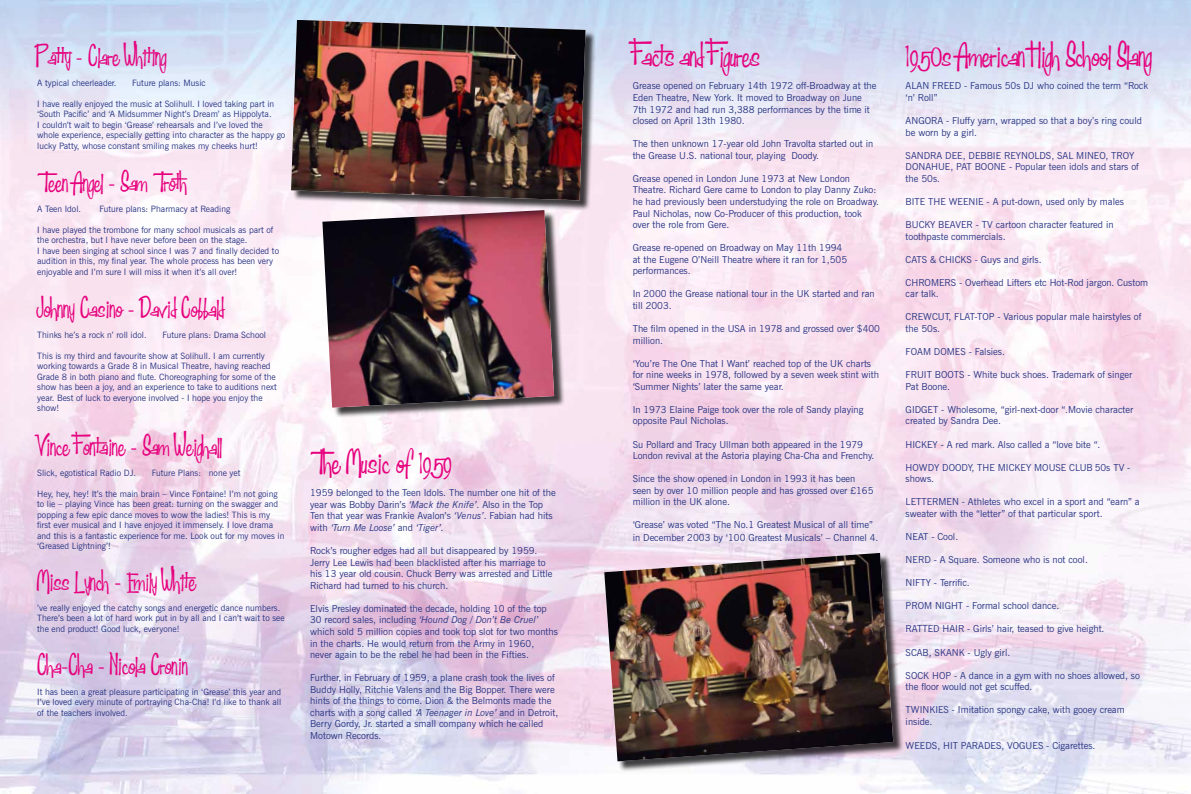
<style>
.page{position:relative;width:1191px;height:794px;background:#fff}
.page>*{position:absolute;margin:0;border:0;box-sizing:border-box;transform-origin:0 0}
.t1{font:31.5px "Fabulous 50 s Normal";color:#e6007d}
.t2{font:26.25px "Fabulous 50 s Normal";color:#e6007d}
.t3{font:9.62px/11.5px "News Gothic BT";color:#283583}
.t4{font:8.75px/10.5px "News Gothic BT";color:#283583}
.s1{font-style:italic}
</style>
<div class="page">
<img style="left:0;top:0;width:1191px;height:794px">
<div style="left:605px;top:554px;width:298px;height:217px;background:#000;opacity:.75"></div>
<img style="left:604px;top:553px;width:289px;height:208px">
<div style="left:292px;top:21px;width:304px;height:190px;background:#000;opacity:.75"></div>
<img style="left:291px;top:20px;width:294px;height:180px">
<div style="left:324px;top:211px;width:240px;height:207px;background:#000;opacity:.75"></div>
<img style="left:322px;top:210px;width:232px;height:198px">
<h2 class="t2" style="left:37px;top:40px;width:131px">Patty - Clare Whiting</h2>
<p class="t4" style="left:37px;top:77px;width:81px">A typical cheerleader.</p>
<p class="t4" style="left:132px;top:77px;width:75px">Future plans: Music</p>
<p class="t4" style="left:37px;top:98px;width:250px">I have really enjoyed the music at Solihull. I loved taking part in ‘South Pacific’ and ‘A Midsummer Night’s Dream’ as Hippolyta.<br>I couldn’t wait to begin ‘Grease’ rehearsals and I’ve loved the whole experience, especially getting into character as the happy go lucky Patty, whose constant smiling makes my cheeks hurt!</p>
<h2 class="t2" style="left:37px;top:166px;width:151px">Teen Angel - Sam Troth</h2>
<p class="t4" style="left:37px;top:203px;width:45px">A Teen Idol.</p>
<p class="t4" style="left:100px;top:203px;width:132px">Future plans: Pharmacy at Reading</p>
<p class="t4" style="left:37px;top:224px;width:243px">I have played the trombone for many school musicals as part of the orchestra, but I have never before been on the stage.<br>I have been singing at school since I was 7 and finally decided to audition in this, my final year. The whole process has been very enjoyable and I’m sure I will miss it when it’s all over!</p>
<h2 class="t2" style="left:37px;top:292px;width:188px">Johnny Casino - David Cobbald</h2>
<p class="t4" style="left:37px;top:329px;width:111px">Thinks he’s a rock n’ roll idol.</p>
<p class="t4" style="left:162px;top:329px;width:105px">Future plans: Drama School</p>
<p class="t4" style="left:37px;top:350px;width:241px">This is my third and favourite show at Solihull. I am currently working towards a Grade 8 in Musical Theatre, having reached Grade 8 in both piano and flute. Choreographing for some of the show has been a joy, and an experience to take to auditions next year. Best of luck to everyone involved - I hope you enjoy the show!</p>
<h2 class="t2" style="left:37px;top:430px;width:186px">Vince Fontaine - Sam Weighall</h2>
<p class="t4" style="left:37px;top:467px;width:100px">Slick, egotistical Radio DJ.</p>
<p class="t4" style="left:152px;top:467px;width:90px">Future Plans: none yet</p>
<p class="t4" style="left:37px;top:488px;width:249px">Hey, hey, hey! It’s the main brain – Vince Fontaine! I’m not going to lie – playing Vince has been great: turning on the swagger and popping a few epic dance moves to wow the ladies! This is my first ever musical and I have enjoyed it immensely. I love drama and this is a fantastic experience for me. Look out for my moves in ‘Greased Lightning’!</p>
<h2 class="t2" style="left:37px;top:565px;width:160px">Miss Lynch - Emily White</h2>
<p class="t4" style="left:37px;top:602px;width:249px">’ve really enjoyed the catchy songs and energetic dance numbers.<br>There’s been a lot of hard work put in by all and I can’t wait to see the end product! Good luck, everyone!</p>
<h2 class="t2" style="left:37px;top:649px;width:152px">Cha-Cha - Nicola Cronin</h2>
<p class="t4" style="left:37px;top:686px;width:245px;text-align:justify">It has been a great pleasure participating in ‘Grease’ this year and I’ve loved every minute of portraying Cha-Cha! I’d like to thank all of the teachers involved.</p>
<h1 class="t1" style="left:310px;top:444px;width:143px">The Music of 1959</h1>
<p class="t3" style="left:310px;top:487px;width:247px">1959 belonged to the Teen Idols. The number one hit of the year was Bobby Darin’s <span class="s1">‘Mack the Knife’</span>. Also in the Top Ten that year was Frankie Avalon’s <span class="s1">‘Venus’</span>. Fabian had hits with <span class="s1">‘Turn Me Loose’</span> and <span class="s1">‘Tiger’.</span></p>
<p class="t3" style="left:310px;top:545px;width:244px">Rock’s rougher edges had all but disappeared by 1959.<br>Jerry Lee Lewis had been blacklisted after his marriage to his 13 year old cousin. Chuck Berry was arrested and Little Richard had turned to his church.</p>
<p class="t3" style="left:310px;top:602px;width:249px">Elvis Presley dominated the decade, holding 10 of the top 30 record sales, including <span class="s1">‘Hound Dog / Don’t Be Cruel’ </span>which sold 5 million copies and took top slot for two months in the charts. He would return from the Army in 1960, never again to be the rebel he had been in the Fifties.</p>
<p class="t3" style="left:310px;top:672px;width:250px">Further, in February of 1959, a plane crash took the lives of Buddy Holly, Ritchie Valens and the Big Bopper. There were hints of the things to come. Dion &amp; the Belmonts made the charts with a song called <span class="s1">‘A Teenager in Love’</span> and in Detroit, Berry Gordy, Jr. started a small company which he called Motown Records.</p>
<h1 class="t1" style="left:632px;top:37px;width:129px">Facts and Figures</h1>
<p class="t3" style="left:632px;top:80px;width:245px">Grease opened on February 14th 1972 off-Broadway at the Eden Theatre, New York. It moved to Broadway on June 7th 1972 and had run 3,388 performances by the time it closed on April 13th 1980.</p>
<p class="t3" style="left:632px;top:138px;width:242px">The then unknown 17-year old John Travolta started out in the Grease U.S. national tour, playing Doody.</p>
<p class="t3" style="left:632px;top:173px;width:248px">Grease opened in London June 1973 at New London Theatre. Richard Gere came to London to play Danny Zuko: he had previously been understudying the role on Broadway.<br>Paul Nicholas, now Co-Producer of this production, took over the role from Gere.</p>
<p class="t3" style="left:632px;top:242px;width:216px">Grease re-opened on Broadway on May 11th 1994 at the Eugene O’Neill Theatre where it ran for 1,505 performances.</p>
<p class="t3" style="left:632px;top:288px;width:243px">In 2000 the Grease national tour in the UK started and ran till 2003.</p>
<p class="t3" style="left:632px;top:323px;width:249px">The film opened in the USA in 1978 and grossed over $400 million.</p>
<p class="t3" style="left:632px;top:357px;width:248px">‘You’re The One That I Want’ reached top of the UK charts for nine weeks in 1978, followed by a seven week stint with ‘Summer Nights’ later the same year.</p>
<p class="t3" style="left:632px;top:404px;width:232px">In 1973 Elaine Paige took over the role of Sandy playing opposite Paul Nicholas.</p>
<p class="t3" style="left:632px;top:438px;width:243px">Su Pollard and Tracy Ullman both appeared in the 1979<br>London revival at the Astoria playing Cha-Cha and Frenchy.</p>
<p class="t3" style="left:632px;top:473px;width:242px">Since the show opened in London in 1993 it has been seen by over 10 million people and has grossed over £165 million in the UK alone.</p>
<p class="t3" style="left:632px;top:518px;width:247px;line-height:12.6px">‘Grease’ was voted “The No.1 Greatest Musical of all time” in December 2003 by ‘100 Greatest Musicals’ – Channel 4.</p>
<h1 class="t1" style="left:905px;top:37px;width:248px">1950s American High School Slang</h1>
<p class="t3" style="left:905px;top:80px;width:244px">ALAN FREED - Famous 50s DJ who coined the term “Rock ‘n’ Roll”</p>
<p class="t3" style="left:905px;top:115px;width:238px">ANGORA - Fluffy yarn, wrapped so that a boy’s ring could be worn by a girl.</p>
<p class="t3" style="left:905px;top:149px;width:235px">SANDRA DEE, DEBBIE REYNOLDS, SAL MINEO, TROY<br>DONAHUE, PAT BOONE - Popular teen idols and stars of the 50s.</p>
<p class="t3" style="left:905px;top:196px;width:220px">BITE THE WEENIE - A put-down, used only by males</p>
<p class="t3" style="left:905px;top:219px;width:209px">BUCKY BEAVER - TV cartoon character featured in toothpaste commercials.</p>
<p class="t3" style="left:905px;top:253px;width:137px">CATS &amp; CHICKS - Guys and girls.</p>
<p class="t3" style="left:905px;top:276px;width:244px">CHROMERS - Overhead Lifters etc Hot-Rod jargon. Custom car talk.</p>
<p class="t3" style="left:905px;top:311px;width:237px">CREWCUT, FLAT-TOP - Various popular male hairstyles of the 50s.</p>
<p class="t3" style="left:905px;top:346px;width:101px">FOAM DOMES - Falsies.</p>
<p class="t3" style="left:905px;top:369px;width:228px">FRUIT BOOTS - White buck shoes. Trademark of singer<br>Pat Boone.</p>
<p class="t3" style="left:905px;top:404px;width:229px">GIDGET - Wholesome, “girl-next-door “.Movie character created by Sandra Dee.</p>
<p class="t3" style="left:905px;top:438px;width:196px">HICKEY - A red mark. Also called a “love bite “.</p>
<p class="t3" style="left:905px;top:461px;width:226px">HOWDY DOODY, THE MICKEY MOUSE CLUB 50s TV - shows.</p>
<p class="t3" style="left:905px;top:496px;width:236px">LETTERMEN - Athletes who excel in a sport and “earn” a sweater with the “letter” of that particular sport.</p>
<p class="t3" style="left:905px;top:531px;width:54px">NEAT - Cool.</p>
<p class="t3" style="left:905px;top:554px;width:184px">NERD - A Square. Someone who is not cool.</p>
<p class="t3" style="left:905px;top:577px;width:66px">NIFTY - Terrific.</p>
<p class="t3" style="left:905px;top:600px;width:155px">PROM NIGHT - Formal school dance.</p>
<p class="t3" style="left:905px;top:623px;width:200px">RATTED HAIR - Girls’ hair, teased to give height.</p>
<p class="t3" style="left:905px;top:646px;width:106px">SCAB, SKANK - Ugly girl.</p>
<p class="t3" style="left:905px;top:669px;width:236px">SOCK HOP - A dance in a gym with no shoes allowed, so the floor would not get scuffed.</p>
<p class="t3" style="left:905px;top:704px;width:221px">TWINKIES - Imitation spongy cake, with gooey cream inside.</p>
<p class="t3" style="left:905px;top:740px;width:191px">WEEDS, HIT PARADES, VOGUES - Cigarettes.</p>
</div>
